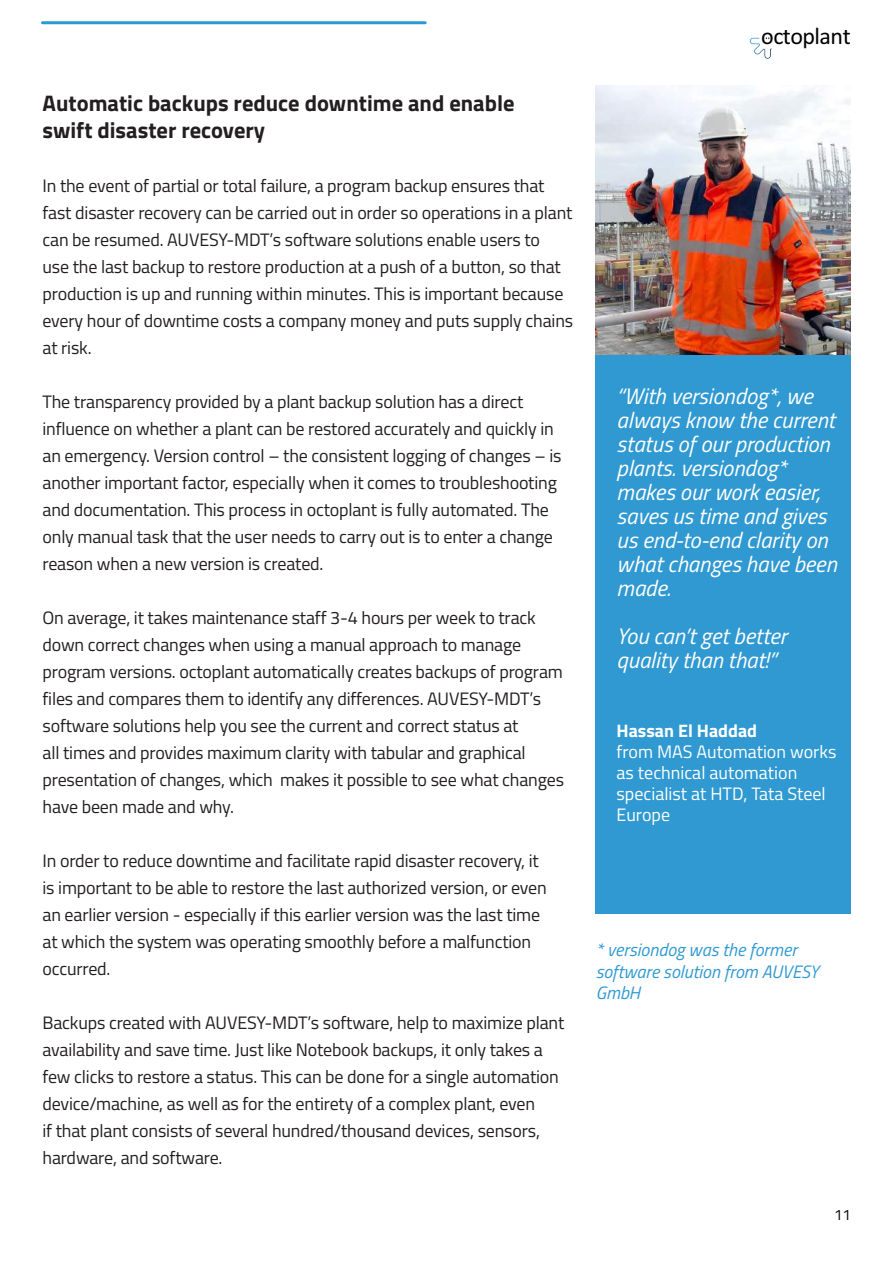
<style>
.page{position:relative;width:893px;height:1263px;background:#fff}
.page>*{position:absolute;margin:0;border:0;box-sizing:border-box;transform-origin:0 0}
.t1{font:24px "Calibri";letter-spacing:-.025em;color:#000001}
.t2{font:italic 22.5px/24px "Titillium Web";color:#fff}
.t3{font:700 22.5px/27px "Titillium Web";color:#231f20}
.t4{font:18px/27px "Titillium Web";letter-spacing:-.01em;color:#231f20}
.t5{font:18px/21px "Titillium Web";color:#fff}
.t6{font:italic 18px/21.6px "Titillium Web";color:#3099d2}
.t7{font:700 18px "Titillium Web";color:#fff}
.t8{font:15px "Titillium Web";color:#000001}
</style>
<div class="page">
<div style="left:595px;top:354px;width:255px;height:560px;background:#3099d2"></div>
<img style="left:595px;top:85px;width:255px;height:269px">
<hr style="left:43px;top:21px;width:382px;height:3px;background:#2999d5">
<svg style="left:750px;top:37px;width:22px;height:22px"></svg>
<p class="t3" style="left:43px;top:88px;width:474px">Automatic backups reduce downtime and enable swift disaster recovery</p>
<p class="t4" style="left:43px;top:171px;width:532px">In the event of partial or total failure, a program backup ensures that fast disaster recovery can be carried out in order so operations in a plant can be resumed. AUVESY-MDT’s software solutions enable users to<br>use the last backup to restore production at a push of a button, so that production is up and running within minutes. This is important because every hour of downtime costs a company money and puts supply chains at risk.</p>
<p class="t4" style="left:43px;top:387px;width:520px">The transparency provided by a plant backup solution has a direct influence on whether a plant can be restored accurately and quickly in an emergency. Version control – the consistent logging of changes – is another important factor, especially when it comes to troubleshooting and documentation. This process in octoplant is fully automated. The only manual task that the user needs to carry out is to enter a change reason when a new version is created.</p>
<p class="t4" style="left:43px;top:603px;width:523px">On average, it takes maintenance staff 3-4 hours per week to track down correct changes when using a manual approach to manage program versions. octoplant automatically creates backups of program files and compares them to identify any differences. AUVESY-MDT’s software solutions help you see the current and correct status at<br>all times and provides maximum clarity with tabular and graphical presentation of changes, which makes it possible to see what changes have been made and why.</p>
<p class="t4" style="left:43px;top:846px;width:506px">In order to reduce downtime and facilitate rapid disaster recovery, it is important to be able to restore the last authorized version, or even an earlier version - especially if this earlier version was the last time at which the system was operating smoothly before a malfunction occurred.</p>
<p class="t4" style="left:43px;top:1008px;width:523px">Backups created with AUVESY-MDT’s software, help to maximize plant availability and save time. Just like Notebook backups, it only takes a few clicks to restore a status. This can be done for a single automation device/machine, as well as for the entirety of a complex plant, even<br>if that plant consists of several hundred/thousand devices, sensors, hardware, and software.</p>
<h1 class="t1" style="left:761px;top:19px;width:91px">octoplant</h1>
<p class="t2" style="left:617px;top:383px;width:222px">“With versiondog*, we always know the current status of our production plants. versiondog* makes our work easier, saves us time and gives us end-to-end clarity on what changes have been made.</p>
<p class="t2" style="left:617px;top:623px;width:172px">You can’t get better quality than that!”</p>
<p class="t7" style="left:617px;top:717px;width:142px">Hassan El Haddad</p>
<p class="t5" style="left:617px;top:740px;width:221px">from MAS Automation works as technical automation specialist at HTD, Tata Steel<br>Europe</p>
<p class="t6" style="left:596px;top:938px;width:224px">* versiondog was the former software solution from AUVESY<br>GmbH</p>
<p class="t8" style="left:834px;top:1204px;width:18px">11</p>
</div>
